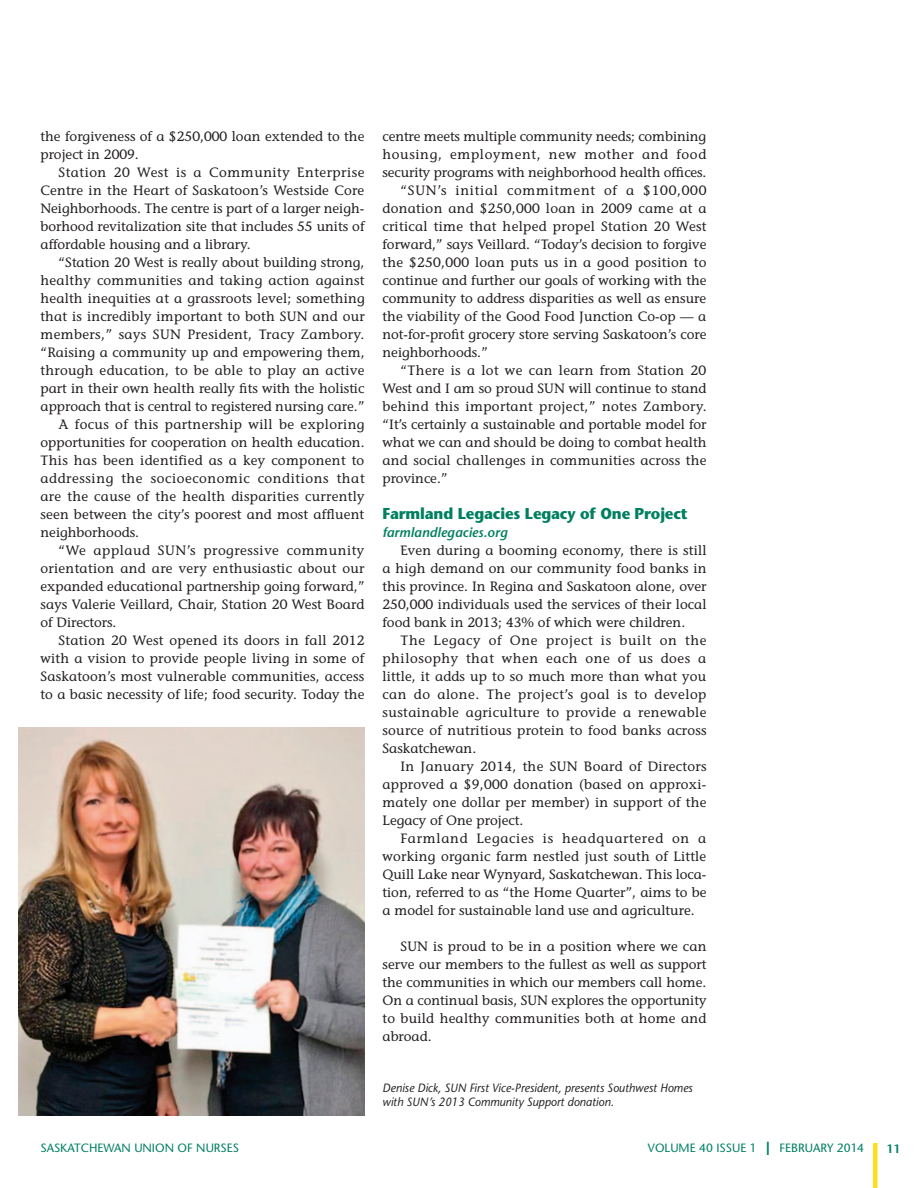
<style>
.page{position:relative;width:918px;height:1188px;background:#fff}
.page>*{position:absolute;margin:0;border:0;box-sizing:border-box;transform-origin:0 0}
.subhead_1{font:700 15.75px "Stone Sans";letter-spacing:-.01em;color:#008061;scale:.95 1}
.text{font:13.5px/18px "Stone Informal";color:#231f20;text-align:justify}
.text-2{font:italic 600 13.5px "Stone Sans";color:#008061}
.t1{font:italic 12px/14.4px "Stone Sans";color:#231f20;scale:.95 1}
.t2{font:12px "Stone Sans";color:#008061}
.t3{font:600 12px "Stone Sans";color:#008061}
.s1{font-weight:700;font-size:18px}
</style>
<div class="page">
<div style="left:873px;top:1143px;width:5px;height:45px;background:#ffdf1b"></div>
<img style="left:18px;top:728px;width:346px;height:388px">
<p class="text" style="left:40px;top:127px;width:325px">the forgiveness of a $250,000 loan extended to the project in 2009.</p>
<p class="text" style="left:40px;top:163px;width:325px;text-indent:18px">Station 20 West is a Community Enterprise Centre in the Heart of Saskatoon’s Westside Core Neighborhoods. The centre is part of a larger neigh&shy;borhood revitalization site that includes 55 units of affordable housing and a library.</p>
<p class="text" style="left:40px;top:253px;width:326px;text-indent:18px">“Station 20 West is really about building strong, healthy communities and taking action against health inequities at a grassroots level; something that is incredibly important to both SUN and our members,” says SUN President, Tracy Zambory. “Raising a community up and empowering them, through education, to be able to play an active part in their own health really fits with the holistic approach that is central to registered nursing care.”</p>
<p class="text" style="left:40px;top:415px;width:326px;text-indent:18px">A focus of this partnership will be exploring opportunities for cooperation on health education.<br>This has been identified as a key component to addressing the socioeconomic conditions that are the cause of the health disparities currently seen between the city’s poorest and most affluent neighborhoods.</p>
<p class="text" style="left:40px;top:541px;width:326px;text-indent:18px">“We applaud SUN’s progressive community orientation and are very enthusiastic about our expanded educational partnership going forward,” says Valerie Veillard, Chair, Station 20 West Board of Directors.</p>
<p class="text" style="left:40px;top:631px;width:326px;text-indent:18px">Station 20 West opened its doors in fall 2012 with a vision to provide people living in some of Saskatoon’s most vulnerable communities, access to a basic necessity of life; food security. Today the</p>
<p class="text" style="left:382px;top:127px;width:325px">centre meets multiple community needs; combining housing, employment, new mother and food security programs with neighborhood health offices.</p>
<p class="text" style="left:382px;top:181px;width:326px;text-indent:18px">“SUN’s initial commitment of a $100,000 donation and $250,000 loan in 2009 came at a critical time that helped propel Station 20 West forward,” says Veillard. “Today’s decision to forgive the $250,000 loan puts us in a good position to continue and further our goals of working with the community to address disparities as well as ensure the viability of the Good Food Junction Co-op — a not-for-profit grocery store serving Saskatoon’s core neighborhoods.”</p>
<p class="text" style="left:382px;top:361px;width:326px;text-indent:18px">“There is a lot we can learn from Station 20<br>West and I am so proud SUN will continue to stand behind this important project,” notes Zambory. “It’s certainly a sustainable and portable model for what we can and should be doing to combat health and social challenges in communities across the province.”</p>
<p class="subhead_1" style="left:382px;top:504px;width:323px">Farmland Legacies Legacy of One Project</p>
<p class="text-2" style="left:382px;top:524px;width:126px">farmlandlegacies.org</p>
<p class="text" style="left:382px;top:541px;width:326px;text-indent:18px">Even during a booming economy, there is still a high demand on our community food banks in this province. In Regina and Saskatoon alone, over 250,000 individuals used the services of their local food bank in 2013; 43% of which were children.</p>
<p class="text" style="left:382px;top:631px;width:326px;text-indent:18px">The Legacy of One project is built on the philosophy that when each one of us does a little, it adds up to so much more than what you can do alone. The project’s goal is to develop sustainable agriculture to provide a renewable source of nutritious protein to food banks across Saskatchewan.</p>
<p class="text" style="left:382px;top:757px;width:326px;text-indent:18px">In January 2014, the SUN Board of Directors approved a $9,000 donation (based on approxi&shy;mately one dollar per member) in support of the Legacy of One project.</p>
<p class="text" style="left:382px;top:829px;width:326px;text-indent:18px">Farmland Legacies is headquartered on a working organic farm nestled just south of Little Quill Lake near Wynyard, Saskatchewan. This loca&shy;tion, referred to as “the Home Quarter”, aims to be a model for sustainable land use and agriculture.</p>
<p class="text" style="left:382px;top:937px;width:326px;text-indent:18px">SUN is proud to be in a position where we can serve our members to the fullest as well as support the communities in which our members call home.<br>On a continual basis, SUN explores the opportunity to build healthy communities both at home and abroad.</p>
<p class="t1" style="left:382px;top:1080px;width:328px">Denise Dick, SUN First Vice-President, presents Southwest Homes with SUN’s 2013 Community Support donation.</p>
<p class="t2" style="left:40px;top:1141px;width:200px">SASKATCHEWAN UNION OF NURSES</p>
<p class="t2" style="left:648px;top:1141px;width:218px">VOLUME 40 ISSUE 1 <span class="s1">|</span> FEBRUARY 2014</p>
<p class="t3" style="left:886px;top:1141px;width:15px">11</p>
</div>
